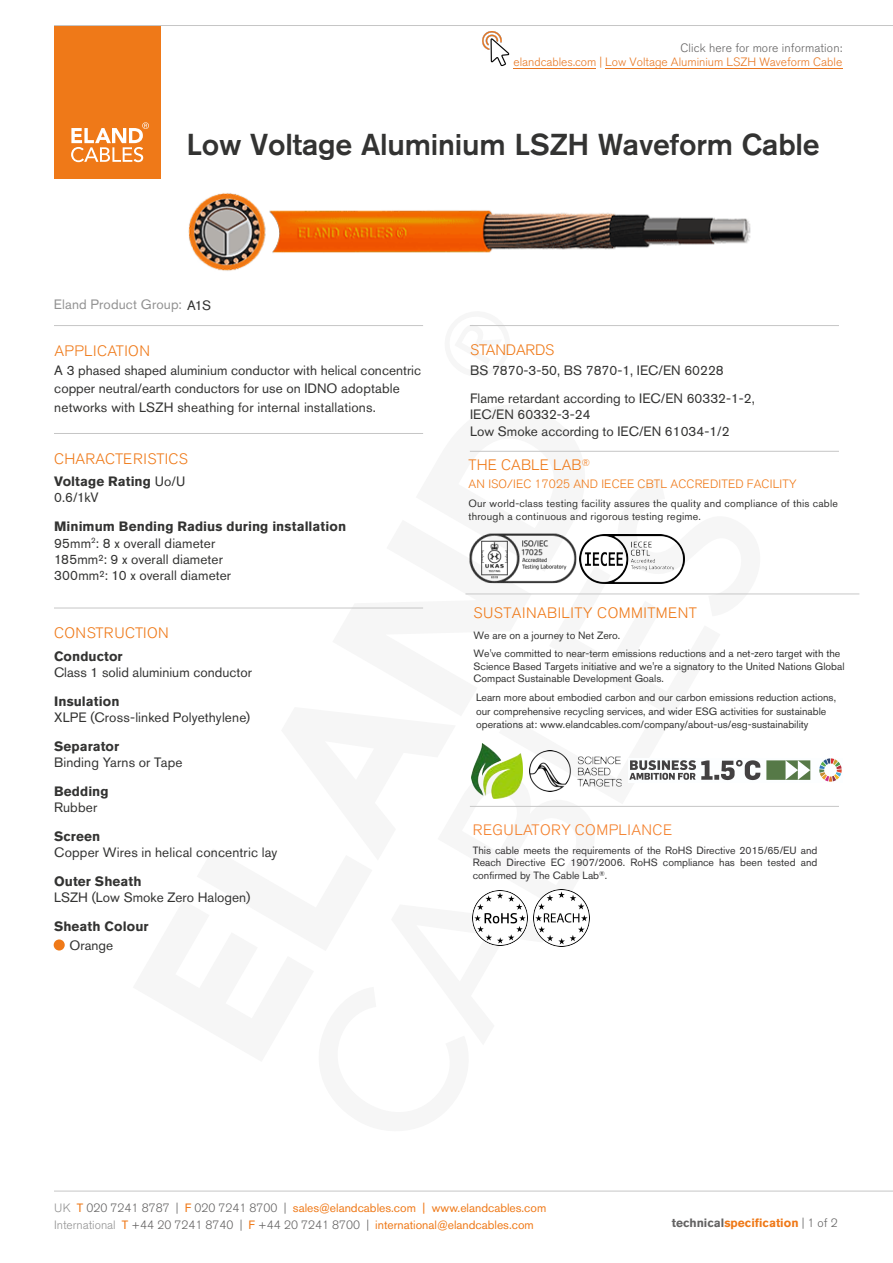
<style>
.page{position:relative;width:893px;height:1263px;background:#fff}
.page>*{position:absolute;margin:0;border:0;box-sizing:border-box;transform-origin:0 0}
.t1{font:500 30px "Akzidenz Grotesk BE";letter-spacing:-.005em;color:#333332}
.t2{font:300 15px "Akzidenz Grotesk BE";letter-spacing:.03em;color:#ef7918}
.t3{font:300 15px "Akzidenz Grotesk BE";letter-spacing:.01em;color:#ef7918}
.t4{font:300 15px "Akzidenz Grotesk BE";letter-spacing:.03em;color:#f47f2a}
.t5{font:300 15px "Akzidenz Grotesk BE";letter-spacing:-.01em;color:#ef7918}
.t6{font:13.5px/16.2px "Akzidenz Grotesk BE";color:#333332}
.t7{font:700 13.5px/16.2px "Akzidenz Grotesk BE";letter-spacing:.01em;color:#333332}
.t8{font:13.5px "Akzidenz Grotesk BE";letter-spacing:.01em;color:#929292}
.t9{font:12px/17.5px "Akzidenz Grotesk BE";color:#ef7918}
.t10{font:300 12px "Akzidenz Grotesk BE";color:#e87722}
.t11{font:300 12px "Akzidenz Grotesk BE";letter-spacing:.015em;color:#ef7918}
.t12{font:300 12px "Akzidenz Grotesk BE";letter-spacing:.015em;color:#646363}
.t13{font:700 12px "Akzidenz Grotesk BE";color:#ef7918}
.t14{font:10.5px/13.6px "Akzidenz Grotesk BE";color:#333332}
.t15{font:10.5px/12.8px "Akzidenz Grotesk BE";color:#363536;text-align:justify}
.t16{font:10.5px/12.8px "Akzidenz Grotesk BE";letter-spacing:.02em;color:#333332}
.s1{color:#333332}
.s2{font-weight:400}
.s3{font-weight:700}
.s4{font-weight:300;color:#929292}
.s5{font-weight:300;color:#646363}
.s6{color:#646363}
</style>
<div class="page">
<div style="left:54px;top:26px;width:106px;height:153px;background:#ef7918"></div>
<svg style="left:71px;top:122px;width:78px;height:40px"></svg>
<hr style="left:54px;top:25px;width:839px;height:1px;background:#c6c6c6">
<hr style="left:54px;top:1191px;width:839px;height:1px;background:#c6c6c6">
<hr style="left:605px;top:68px;width:237px;height:1px;background:#e87722">
<hr style="left:513px;top:68px;width:83px;height:1px;background:#e87722">
<hr style="left:54px;top:325px;width:369px;height:1px;background:#c6c6c6">
<hr style="left:54px;top:433px;width:369px;height:1px;background:#c6c6c6">
<hr style="left:54px;top:608px;width:369px;height:1px;background:#c6c6c6">
<hr style="left:470px;top:325px;width:369px;height:1px;background:#c6c6c6">
<div style="left:54px;top:939px;width:11px;height:11px;background:#ef7918;border-radius:50%"></div>
<img style="left:188px;top:193px;width:563px;height:78px">
<img style="left:482px;top:31px;width:28px;height:35px">
<hr style="left:470px;top:451px;width:369px;height:1px;background:#c6c6c6">
<hr style="left:470px;top:806px;width:369px;height:1px;background:#c6c6c6">
<img style="left:587px;top:534px;width:98px;height:49px">
<img style="left:469px;top:533px;width:118px;height:51px">
<hr style="left:465px;top:593px;width:394px;height:1px;background:#c6c6c6">
<img style="left:472px;top:744px;width:50px;height:54px">
<img style="left:629px;top:758px;width:213px;height:24px">
<img style="left:529px;top:750px;width:92px;height:42px">
<img style="left:473px;top:891px;width:54px;height:54px">
<img style="left:534px;top:890px;width:56px;height:56px">
<p class="t12" style="left:680px;top:41px;width:163px">Click here for more information:</p>
<p class="t10" style="left:513px;top:56px;width:330px">elandcables.com | Low Voltage Aluminium LSZH Waveform Cable</p>
<h1 class="t1" style="left:186px;top:126px;width:635px">Low Voltage Aluminium LSZH Waveform Cable</h1>
<p class="t8" style="left:54px;top:296px;width:159px">Eland Product Group: <span class="s1">A1S</span></p>
<p class="t2" style="left:54px;top:342px;width:97px">APPLICATION</p>
<p class="t6" style="left:54px;top:361px;width:368px;line-height:18.3px">A 3 phased shaped aluminium conductor with helical concentric copper neutral/earth conductors for use on IDNO adoptable networks with LSZH sheathing for internal installations.</p>
<p class="t3" style="left:54px;top:450px;width:135px">CHARACTERISTICS</p>
<p class="t7" style="left:54px;top:473px;width:133px">Voltage Rating <span class="s2">Uo/U<br>0.6/1kV</span></p>
<p class="t6" style="left:54px;top:518px;width:294px"><span class="s3">Minimum Bending Radius during installation<br></span>95mm<sup>2</sup>: 8 x overall diameter<br>185mm²: 9 x overall diameter<br>300mm²: 10 x overall diameter</p>
<p class="t2" style="left:54px;top:624px;width:116px">CONSTRUCTION</p>
<p class="t7" style="left:54px;top:648px;width:70px">Conductor</p>
<p class="t6" style="left:54px;top:664px;width:199px">Class 1 solid aluminium conductor</p>
<p class="t7" style="left:54px;top:693px;width:67px">Insulation</p>
<p class="t6" style="left:54px;top:709px;width:198px">XLPE (Cross-linked Polyethylene)</p>
<p class="t7" style="left:54px;top:738px;width:67px">Separator</p>
<p class="t6" style="left:54px;top:754px;width:130px">Binding Yarns or Tape</p>
<p class="t7" style="left:54px;top:783px;width:56px">Bedding</p>
<p class="t6" style="left:54px;top:799px;width:45px">Rubber</p>
<p class="t7" style="left:54px;top:828px;width:48px">Screen</p>
<p class="t6" style="left:54px;top:844px;width:225px">Copper Wires in helical concentric lay</p>
<p class="t7" style="left:54px;top:873px;width:89px">Outer Sheath</p>
<p class="t6" style="left:54px;top:889px;width:198px">LSZH (Low Smoke Zero Halogen)</p>
<p class="t7" style="left:54px;top:918px;width:96px">Sheath Colour</p>
<p class="t6" style="left:70px;top:937px;width:45px">Orange</p>
<p class="t5" style="left:470px;top:342px;width:86px">STANDARDS</p>
<p class="t6" style="left:470px;top:356px;width:286px;line-height:28.5px">BS 7870-3-50, BS 7870-1, IEC/EN 60228<br>Flame retardant according to IEC/EN 60332-1-2,</p>
<p class="t6" style="left:470px;top:406px;width:261px">IEC/EN 60332-3-24<br>Low Smoke according to IEC/EN 61034-1/2</p>
<p class="t3" style="left:469px;top:457px;width:123px">THE CABLE LAB<sup>®</sup></p>
<p class="t11" style="left:469px;top:477px;width:330px">AN ISO/IEC 17025 AND IECEE CBTL ACCREDITED FACILITY</p>
<p class="t16" style="left:468px;top:497px;width:371px">Our world-class testing facility assures the quality and compliance of this cable through a continuous and rigorous testing regime.</p>
<p class="t2" style="left:473px;top:604px;width:225px">SUSTAINABILITY COMMITMENT</p>
<p class="t14" style="left:474px;top:626px;width:368px;line-height:18.1px">We are on a journey to Net Zero.<br>We've committed to near-term emissions reductions and a net-zero target with the</p>
<p class="t14" style="left:474px;top:659px;width:372px;line-height:12.6px">Science Based Targets initiative and we're a signatory to the United Nations Global<br>Compact Sustainable Development Goals.</p>
<p class="t14" style="left:476px;top:691px;width:361px">Learn more about embodied carbon and our carbon emissions reduction actions, our comprehensive recycling services, and wider ESG activities for sustainable operations at: www.elandcables.com/company/about-us/esg-sustainability</p>
<p class="t4" style="left:473px;top:821px;width:201px">REGULATORY COMPLIANCE</p>
<p class="t15" style="left:473px;top:843px;width:346px">This cable meets the requirements of the RoHS Directive 2015/65/EU and Reach Directive EC 1907/2006. RoHS compliance has been tested and confirmed by The Cable Lab<sup>®</sup>.</p>
<p class="t9" style="left:54px;top:1199px;width:494px"><span class="s4">UK</span> T <span class="s5">020 7241 8787 |</span> F <span class="s5">020 7241 8700 |</span> sales@elandcables.com | www.elandcables.com<br><span class="s4">International</span> T <span class="s5">+44 20 7241 8740 |</span> F <span class="s5">+44 20 7241 8700 |</span> international@elandcables.com</p>
<p class="t13" style="left:672px;top:1216px;width:167px"><span class="s6">technical</span>specification <span class="s5">| 1 of 2</span></p>
</div>
